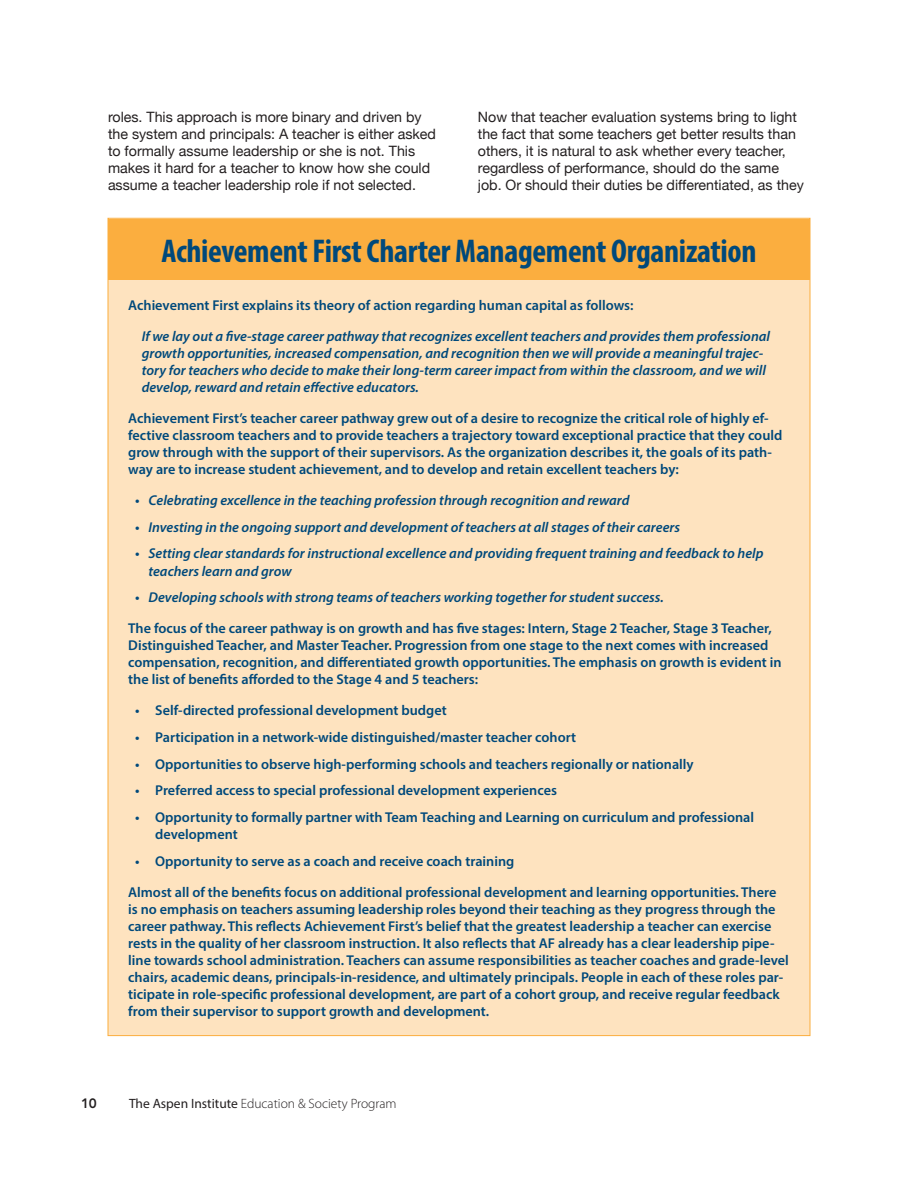
<style>
.page{position:relative;width:918px;height:1188px;background:#fff}
.page>*{position:absolute;margin:0;border:0;box-sizing:border-box;transform-origin:0 0}
.t1{font:700 condensed 33px "Myriad Pro";letter-spacing:-.01em;color:#00497b}
.Body_Copy{font:600 14.25px/17.1px "Myriad Pro";color:#00497b}
.Body_Copy-2{font:italic 600 14.25px/17.1px "Myriad Pro";color:#00497b}
.Body_Copy-3{font:14.25px/17.1px "Helvetica Neue";color:#231f20}
.t2{font:300 13.5px "Myriad Pro";color:#231f20}
.t3{font:800 13.5px "Avenir";color:#231f20}
.s1{font-weight:400}
</style>
<div class="page">
<div style="left:108px;top:220px;width:702px;height:816px;background:#fee3bf"></div>
<div style="left:108px;top:219px;width:702px;height:60px;background:#fbae3f"></div>
<p class="Body_Copy-3" style="left:108px;top:108px;width:330px">roles. This approach is more binary and driven by the system and principals: A teacher is either asked to formally assume leadership or she is not. This makes it hard for a teacher to know how she could assume a teacher leadership role if not selected.</p>
<p class="Body_Copy-3" style="left:478px;top:108px;width:327px">Now that teacher evaluation systems bring to light the fact that some teachers get better results than others, it is natural to ask whether every teacher, regardless of performance, should do the same job. Or should their duties be differentiated, as they</p>
<p class="t1" style="left:161px;top:230px;width:597px">Achievement First Charter Management Organization</p>
<p class="Body_Copy" style="left:128px;top:297px;width:507px">Achievement First explains its theory of action regarding human capital as follows:</p>
<p class="Body_Copy-2" style="left:142px;top:327px;width:630px">If we lay out a five-stage career pathway that recognizes excellent teachers and provides them professional growth opportunities, increased compensation, and recognition then we will provide a meaningful trajec&shy;tory for teachers who decide to make their long-term career impact from within the classroom, and we will develop, reward and retain effective educators.</p>
<p class="Body_Copy" style="left:128px;top:409px;width:656px">Achievement First’s teacher career pathway grew out of a desire to recognize the critical role of highly ef&shy;fective classroom teachers and to provide teachers a trajectory toward exceptional practice that they could grow through with the support of their supervisors. As the organization describes it, the goals of its path&shy;way are to increase student achievement, and to develop and retain excellent teachers by:</p>
<p class="Body_Copy-2" style="left:135px;top:491px;width:496px">• Celebrating excellence in the teaching profession through recognition and reward</p>
<p class="Body_Copy-2" style="left:135px;top:518px;width:547px">• Investing in the ongoing support and development of teachers at all stages of their careers</p>
<p class="Body_Copy-2" style="left:148px;top:545px;width:617px;text-indent:-14px">• Setting clear standards for instructional excellence and providing frequent training and feedback to help teachers learn and grow</p>
<p class="Body_Copy-2" style="left:135px;top:589px;width:530px">• Developing schools with strong teams of teachers working together for student success.</p>
<p class="Body_Copy" style="left:128px;top:619px;width:655px">The focus of the career pathway is on growth and has five stages: Intern, Stage 2 Teacher, Stage 3 Teacher, Distinguished Teacher, and Master Teacher. Progression from one stage to the next comes with increased compensation, recognition, and differentiated growth opportunities. The emphasis on growth is evident in the list of benefits afforded to the Stage 4 and 5 teachers:</p>
<p class="Body_Copy" style="left:135px;top:701px;width:313px">• Self-directed professional development budget</p>
<p class="Body_Copy" style="left:135px;top:728px;width:443px">• Participation in a network-wide distinguished/master teacher cohort</p>
<p class="Body_Copy" style="left:135px;top:755px;width:560px">• Opportunities to observe high-performing schools and teachers regionally or nationally</p>
<p class="Body_Copy" style="left:135px;top:782px;width:423px">• Preferred access to special professional development experiences</p>
<p class="Body_Copy" style="left:155px;top:808px;width:600px;text-indent:-20px">• Opportunity to formally partner with Team Teaching and Learning on curriculum and professional development</p>
<p class="Body_Copy" style="left:135px;top:852px;width:381px">• Opportunity to serve as a coach and receive coach training</p>
<p class="Body_Copy" style="left:128px;top:883px;width:662px">Almost all of the benefits focus on additional professional development and learning opportunities. There is no emphasis on teachers assuming leadership roles beyond their teaching as they progress through the career pathway. This reflects Achievement First’s belief that the greatest leadership a teacher can exercise rests in the quality of her classroom instruction. It also reflects that AF already has a clear leadership pipe&shy;line towards school administration. Teachers can assume responsibilities as teacher coaches and grade-level chairs, academic deans, principals-in-residence, and ultimately principals. People in each of these roles par&shy;ticipate in role-specific professional development, are part of a cohort group, and receive regular feedback from their supervisor to support growth and development.</p>
<p class="t3" style="left:81px;top:1095px;width:17px">10</p>
<p class="t2" style="left:129px;top:1095px;width:269px"><span class="s1">The Aspen Institute</span> Education &amp; Society Program</p>
</div>
